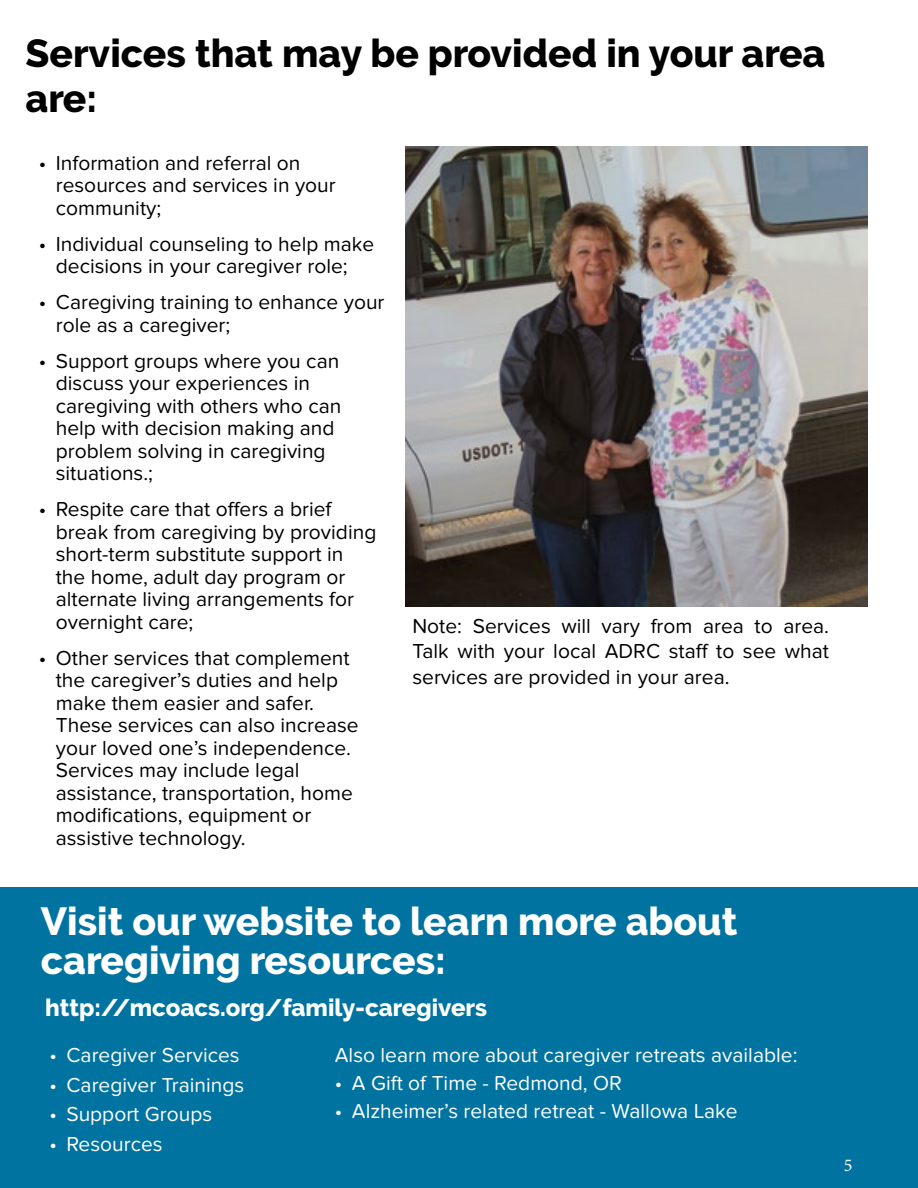
<style>
.page{position:relative;width:918px;height:1188px;background:#fff}
.page>*{position:absolute;margin:0;border:0;box-sizing:border-box;transform-origin:0 0}
.t1{font:800 39px/39px "Raleway";color:#fff}
.t2{font:800 39px/45px "Raleway";color:#000}
.t3{font:800 24px "Raleway";color:#fff}
.t4{font:21px/22.5px "Proxima Nova Soft";color:#000}
.t5{font:21px "Proxima Nova Soft";color:#fff}
.t6{font:18px "Minion Pro";color:#fff}
</style>
<div class="page">
<div style="left:0;top:887px;width:918px;height:301px;background:#0073a1"></div>
<img style="left:406px;top:146px;width:461px;height:460px">
<h1 class="t2" style="left:26px;top:31px;width:801px">Services that may be provided in your area are:</h1>
<p class="t4" style="left:56px;top:152px;width:282px;text-indent:-17px">• Information and referral on resources and services in your community;</p>
<p class="t4" style="left:39px;top:233px;width:337px;text-align:center">• Individual counseling to help make decisions in your caregiver role;</p>
<p class="t4" style="left:56px;top:291px;width:330px;text-indent:-17px">• Caregiving training to enhance your role as a caregiver;</p>
<p class="t4" style="left:56px;top:350px;width:287px;text-indent:-17px">• Support groups where you can discuss your experiences in caregiving with others who can help with decision making and problem solving in caregiving situations.;</p>
<p class="t4" style="left:56px;top:498px;width:322px;text-indent:-17px">• Respite care that offers a brief break from caregiving by providing short-term substitute support in the home, adult day program or alternate living arrangements for overnight care;</p>
<p class="t4" style="left:56px;top:647px;width:304px;text-indent:-17px">• Other services that complement the caregiver’s duties and help make them easier and safer.<br>These services can also increase your loved one’s independence.<br>Services may include legal assistance, transportation, home modifications, equipment or assistive technology.</p>
<p class="t4" style="left:412px;top:613px;width:418px;line-height:25.5px;text-align:justify">Note: Services will vary from area to area.<br>Talk with your local ADRC staff to see what services are provided in your area.</p>
<h1 class="t1" style="left:41px;top:902px;width:698px">Visit our website to learn more about caregiving resources:</h1>
<p class="t3" style="left:45px;top:994px;width:443px">http://mcoacs.org/family-caregivers</p>
<p class="t5" style="left:49px;top:1043px;width:192px">• Caregiver Services</p>
<p class="t5" style="left:49px;top:1073px;width:196px">• Caregiver Trainings</p>
<p class="t5" style="left:49px;top:1102px;width:164px">• Support Groups</p>
<p class="t5" style="left:49px;top:1132px;width:115px">• Resources</p>
<p class="t5" style="left:335px;top:1043px;width:464px">Also learn more about caregiver retreats available:</p>
<p class="t5" style="left:335px;top:1071px;width:289px">• A Gift of Time - Redmond, OR</p>
<p class="t5" style="left:335px;top:1099px;width:404px">• Alzheimer’s related retreat - Wallowa Lake</p>
<p class="t6" style="left:844px;top:1153px;width:10px">5</p>
</div>
